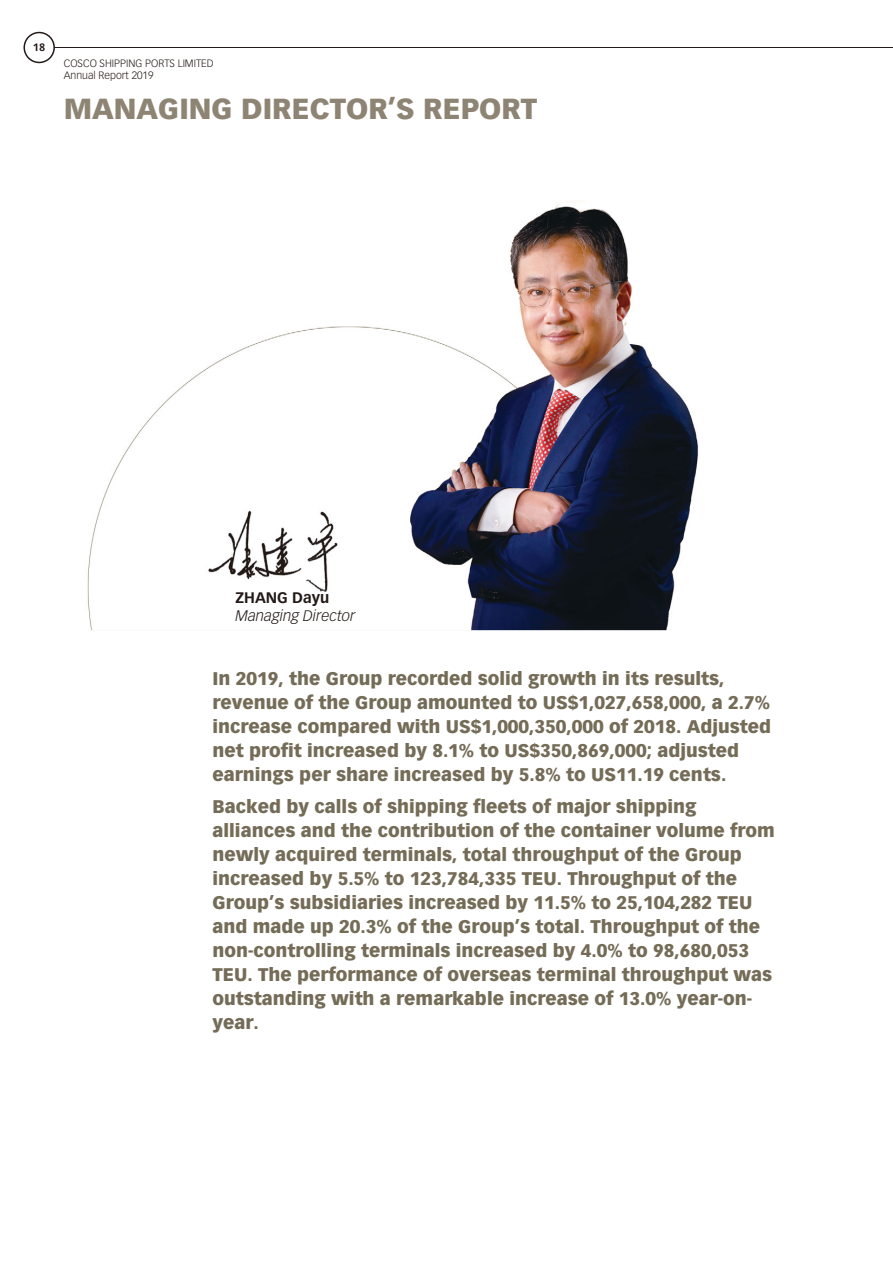
<style>
.page{position:relative;width:893px;height:1263px;background:#fff}
.page>*{position:absolute;margin:0;border:0;box-sizing:border-box;transform-origin:0 0}
.t1{font:900 28.5px "Vectora LT Std";color:#8d8473}
.t2{font:900 18px/24px "Vectora LT Std";color:#746c57}
.t3{font:italic 300 15px "Vectora LT Std";color:#231916}
.t4{font:700 15px "Vectora LT Std";color:#231916}
.t5{font:300 10.5px/12px "Vectora LT Std";color:#231916}
.t6{font:700 10.5px "Vectora LT Std";color:#231916}
</style>
<div class="page">
<svg style="left:23px;top:32px;width:32px;height:31px"></svg>
<hr style="left:55px;top:47px;width:838px;height:1px;background:#231916">
<img style="left:87px;top:201px;width:612px;height:429px">
<img style="left:198px;top:501px;width:190px;height:90px">
<p class="t6" style="left:33px;top:43px;width:14px">18</p>
<p class="t5" style="left:64px;top:58px;width:151px">COSCO SHIPPING PORTS LIMITED<br>Annual Report 2019</p>
<h1 class="t1" style="left:64px;top:96px;width:475px">MANAGING DIRECTOR’S REPORT</h1>
<p class="t4" style="left:236px;top:591px;width:95px">ZHANG Dayu</p>
<p class="t3" style="left:236px;top:609px;width:121px">Managing Director</p>
<p class="t2" style="left:213px;top:667px;width:560px">In 2019, the Group recorded solid growth in its results, revenue of the Group amounted to US$1,027,658,000, a 2.7% increase compared with US$1,000,350,000 of 2018. Adjusted net profit increased by 8.1% to US$350,869,000; adjusted earnings per share increased by 5.8% to US11.19 cents.</p>
<p class="t2" style="left:213px;top:796px;width:564px">Backed by calls of shipping fleets of major shipping alliances and the contribution of the container volume from newly acquired terminals, total throughput of the Group increased by 5.5% to 123,784,335 TEU. Throughput of the Group’s subsidiaries increased by 11.5% to 25,104,282 TEU and made up 20.3% of the Group’s total. Throughput of the non-controlling terminals increased by 4.0% to 98,680,053<br>TEU. The performance of overseas terminal throughput was outstanding with a remarkable increase of 13.0% year-on&shy;year.</p>
</div>
